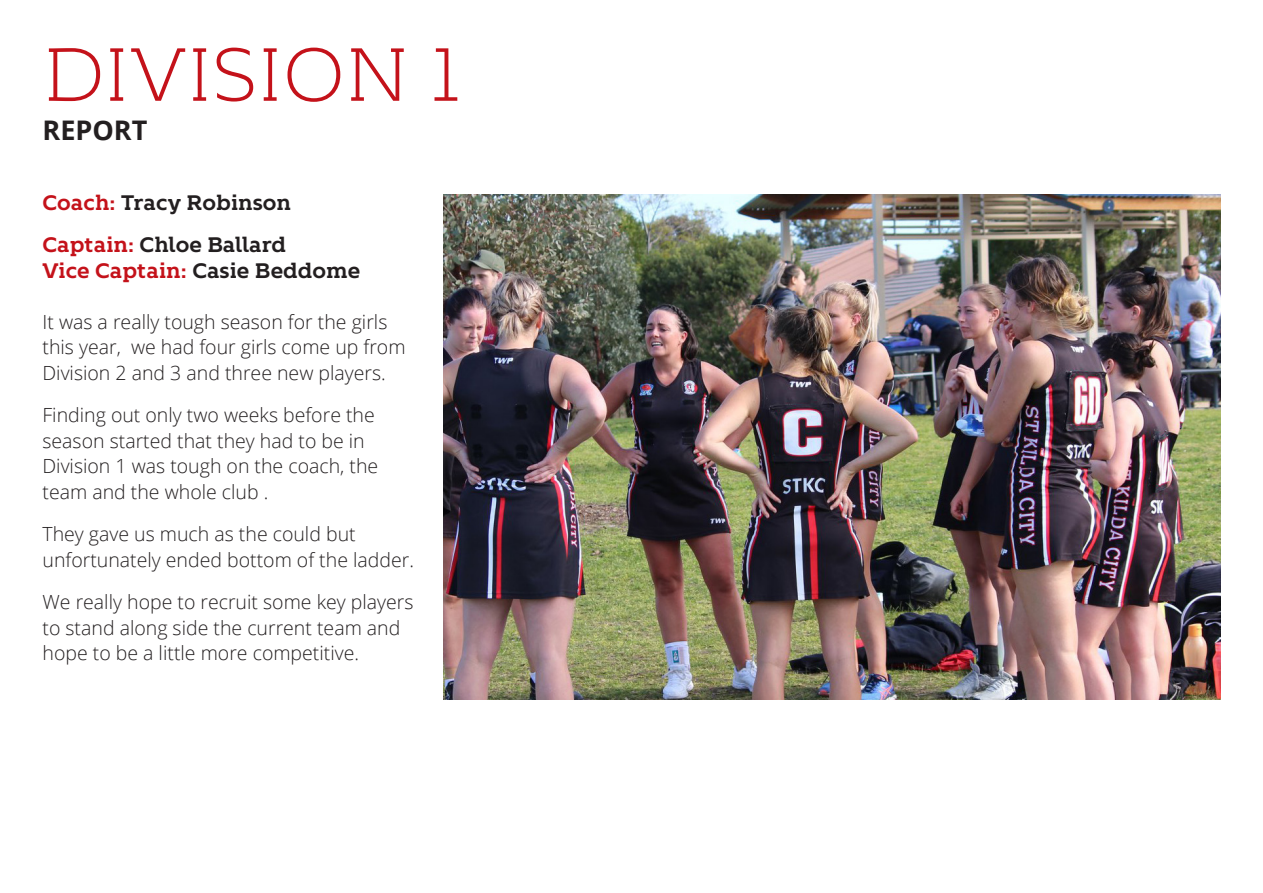
<style>
.page{position:relative;width:1263px;height:893px;background:#fff}
.page>*{position:absolute;margin:0;border:0;box-sizing:border-box;transform-origin:0 0}
.Title_03_Blue{font:300 75px "Kontrapunkt Bob";color:#c4121a}
.Title_01_black{font:700 27px "Open Sans";color:#231f20}
.Title_05{font:700 21px/25.5px "Kontrapunkt Bob";color:#231f20}
.Title_05-2{font:300 19.5px/25.5px "Open Sans";color:#231f20}
.s1{color:#c4121a}
</style>
<div class="page">
<img style="left:444px;top:195px;width:776px;height:504px">
<p class="Title_03_Blue" style="left:43px;top:35px;width:421px">DIVISION 1</p>
<p class="Title_01_black" style="left:43px;top:111px;width:106px">REPORT</p>
<p class="Title_05" style="left:43px;top:190px;width:250px"><span class="s1">Coach:</span> Tracy Robinson</p>
<p class="Title_05" style="left:43px;top:233px;width:319px"><span class="s1">Captain:</span> Chloe Ballard<br><span class="s1">Vice Captain:</span> Casie Beddome</p>
<p class="Title_05-2" style="left:43px;top:308px;width:365px">It was a really tough season for the girls this year, we had four girls come up from<br>Division 2 and 3 and three new players.</p>
<p class="Title_05-2" style="left:43px;top:402px;width:337px">Finding out only two weeks before the season started that they had to be in Division 1 was tough on the coach, the team and the whole club .</p>
<p class="Title_05-2" style="left:43px;top:521px;width:373px">They gave us much as the could but unfortunately ended bottom of the ladder.</p>
<p class="Title_05-2" style="left:43px;top:589px;width:372px">We really hope to recruit some key players to stand along side the current team and hope to be a little more competitive.</p>
</div>
